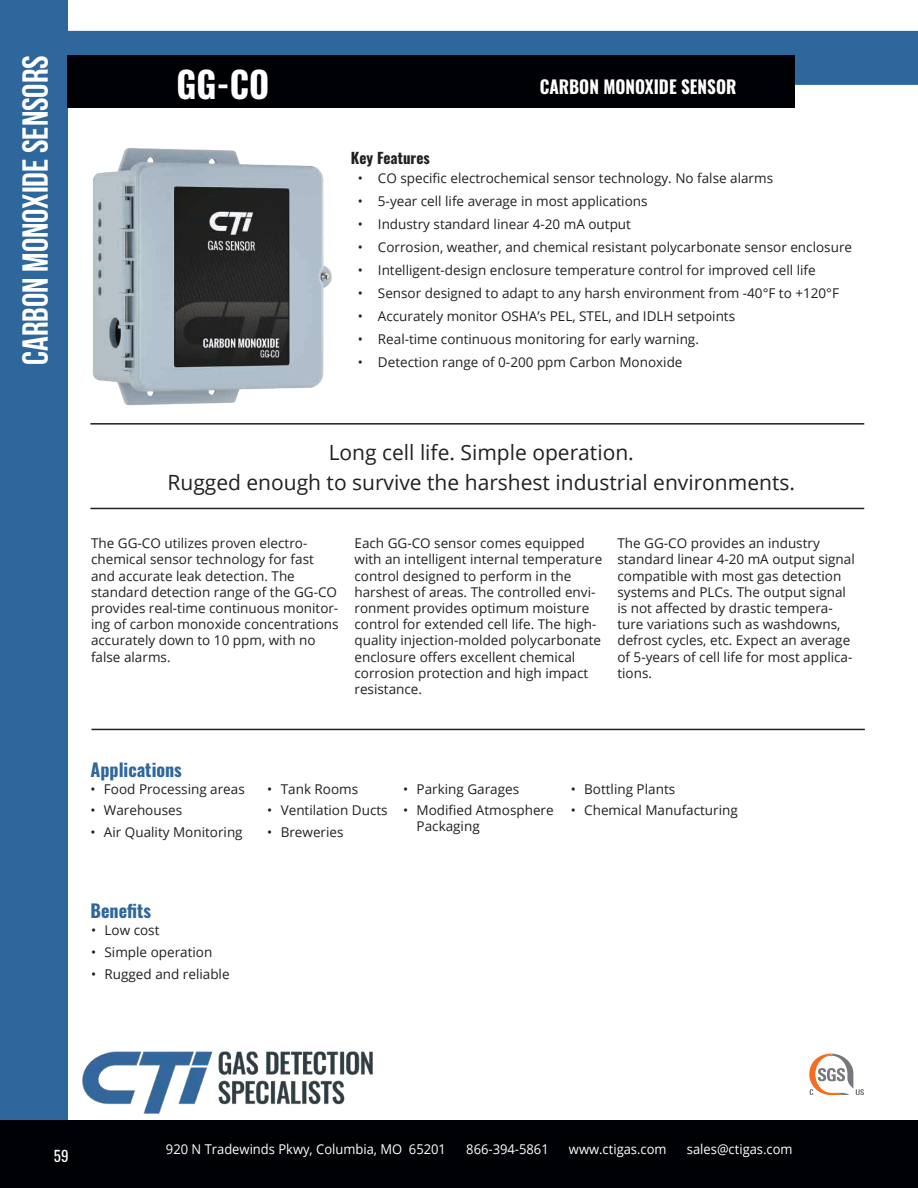
<style>
.page{position:relative;width:918px;height:1188px;background:#fff}
.page>*{position:absolute;margin:0;border:0;box-sizing:border-box;transform-origin:0 0}
.t1{font:700 36px "Bebas Neue";color:#fff}
.Text_Arial{font:700 36px "Oswald";color:#fff;scale:.95 1}
.Open_Sans_16{font:21px "Open Sans";color:#231f20}
.t2{font:700 18px "Oswald";color:#2e679b}
.Text_Arial-2{font:700 18px "Oswald";color:#fff;scale:.95 1}
.t3{font:700 15px "Oswald";color:#231f20}
.t4{font:15px "Oswald";color:#fff}
.t5{font:13.5px/16.2px "Open Sans";color:#231f20}
.t6{font:13.5px "Open Sans";color:#fff;scale:.96 1}
</style>
<div class="page">
<div style="left:0;top:31px;width:918px;height:54px;background:#2e679b"></div>
<div style="left:0;top:0;width:68px;height:1188px;background:#2e679b"></div>
<div style="left:0;top:1120px;width:918px;height:68px;background:#000104"></div>
<div style="left:68px;top:56px;width:727px;height:52px;background:#000104"></div>
<hr style="left:90px;top:423px;width:774px;height:2px;background:#231f20">
<hr style="left:90px;top:508px;width:774px;height:1px;background:#231f20">
<hr style="left:91px;top:729px;width:774px;height:1px;background:#231f20">
<img style="left:82px;top:1051px;width:291px;height:63px">
<img style="left:92px;top:148px;width:240px;height:258px">
<svg style="left:809px;top:1054px;width:55px;height:41px"></svg>
<h1 class="t1" style="left:16px;top:365px;width:311px;rotate:-90deg">Carbon Monoxide sensors</h1>
<p class="Text_Arial" style="left:176px;top:65px;width:99px">GG-CO</p>
<p class="Text_Arial-2" style="left:540px;top:77px;width:209px">CARBON MONOXIDE SENSOR</p>
<p class="t3" style="left:351px;top:150px;width:80px">Key Features</p>
<p class="t5" style="left:358px;top:170px;width:417px">• CO specific electrochemical sensor technology. No false alarms</p>
<p class="t5" style="left:358px;top:193px;width:291px">• 5-year cell life average in most applications</p>
<p class="t5" style="left:358px;top:216px;width:275px">• Industry standard linear 4-20 mA output</p>
<p class="t5" style="left:358px;top:239px;width:496px">• Corrosion, weather, and chemical resistant polycarbonate sensor enclosure</p>
<p class="t5" style="left:358px;top:262px;width:460px">• Intelligent-design enclosure temperature control for improved cell life</p>
<p class="t5" style="left:358px;top:284px;width:483px">• Sensor designed to adapt to any harsh environment from -40°F to +120°F</p>
<p class="t5" style="left:358px;top:307px;width:379px">• Accurately monitor OSHA’s PEL, STEL, and IDLH setpoints</p>
<p class="t5" style="left:358px;top:330px;width:343px">• Real-time continuous monitoring for early warning.</p>
<p class="t5" style="left:358px;top:353px;width:326px">• Detection range of 0-200 ppm Carbon Monoxide</p>
<p class="Open_Sans_16" style="left:329px;top:438px;width:307px">Long cell life. Simple operation.</p>
<p class="Open_Sans_16" style="left:167px;top:468px;width:629px">Rugged enough to survive the harshest industrial environments.</p>
<p class="t5" style="left:91px;top:535px;width:249px">The GG-CO utilizes proven electro&shy;chemical sensor technology for fast and accurate leak detection. The standard detection range of the GG-CO provides real-time continuous monitor&shy;ing of carbon monoxide concentrations accurately down to 10 ppm, with no false alarms.</p>
<p class="t5" style="left:355px;top:535px;width:249px">Each GG-CO sensor comes equipped with an intelligent internal temperature control designed to perform in the harshest of areas. The controlled envi&shy;ronment provides optimum moisture control for extended cell life. The high&shy;quality injection-molded polycarbonate enclosure offers excellent chemical corrosion protection and high impact resistance.</p>
<p class="t5" style="left:617px;top:535px;width:239px">The GG-CO provides an industry standard linear 4-20 mA output signal compatible with most gas detection systems and PLCs. The output signal is not affected by drastic tempera&shy;ture variations such as washdowns, defrost cycles, etc. Expect an average of 5-years of cell life for most applica&shy;tions.</p>
<h3 class="t2" style="left:91px;top:760px;width:93px">Applications</h3>
<p class="t5" style="left:90px;top:780px;width:156px">• Food Processing areas</p>
<p class="t5" style="left:90px;top:802px;width:93px">• Warehouses</p>
<p class="t5" style="left:90px;top:823px;width:154px">• Air Quality Monitoring</p>
<p class="t5" style="left:267px;top:780px;width:93px">• Tank Rooms</p>
<p class="t5" style="left:267px;top:802px;width:122px">• Ventilation Ducts</p>
<p class="t5" style="left:267px;top:823px;width:78px">• Breweries</p>
<p class="t5" style="left:403px;top:780px;width:118px">• Parking Garages</p>
<p class="t5" style="left:417px;top:802px;width:139px;text-indent:-14px">• Modified Atmosphere<br>Packaging</p>
<p class="t5" style="left:571px;top:780px;width:106px">• Bottling Plants</p>
<p class="t5" style="left:571px;top:802px;width:169px">• Chemical Manufacturing</p>
<h3 class="t2" style="left:91px;top:902px;width:62px">Benefits</h3>
<p class="t5" style="left:91px;top:922px;width:70px">• Low cost</p>
<p class="t5" style="left:91px;top:944px;width:123px">• Simple operation</p>
<p class="t5" style="left:91px;top:965px;width:140px">• Rugged and reliable</p>
<p class="t4" style="left:54px;top:1142px;width:16px">59</p>
<p class="t6" style="left:166px;top:1140px;width:293px">920 N Tradewinds Pkwy, Columbia, MO 65201</p>
<p class="t6" style="left:466px;top:1140px;width:87px">866-394-5861</p>
<p class="t6" style="left:569px;top:1140px;width:103px">www.ctigas.com</p>
<p class="t6" style="left:687px;top:1140px;width:112px">sales@ctigas.com</p>
</div>
